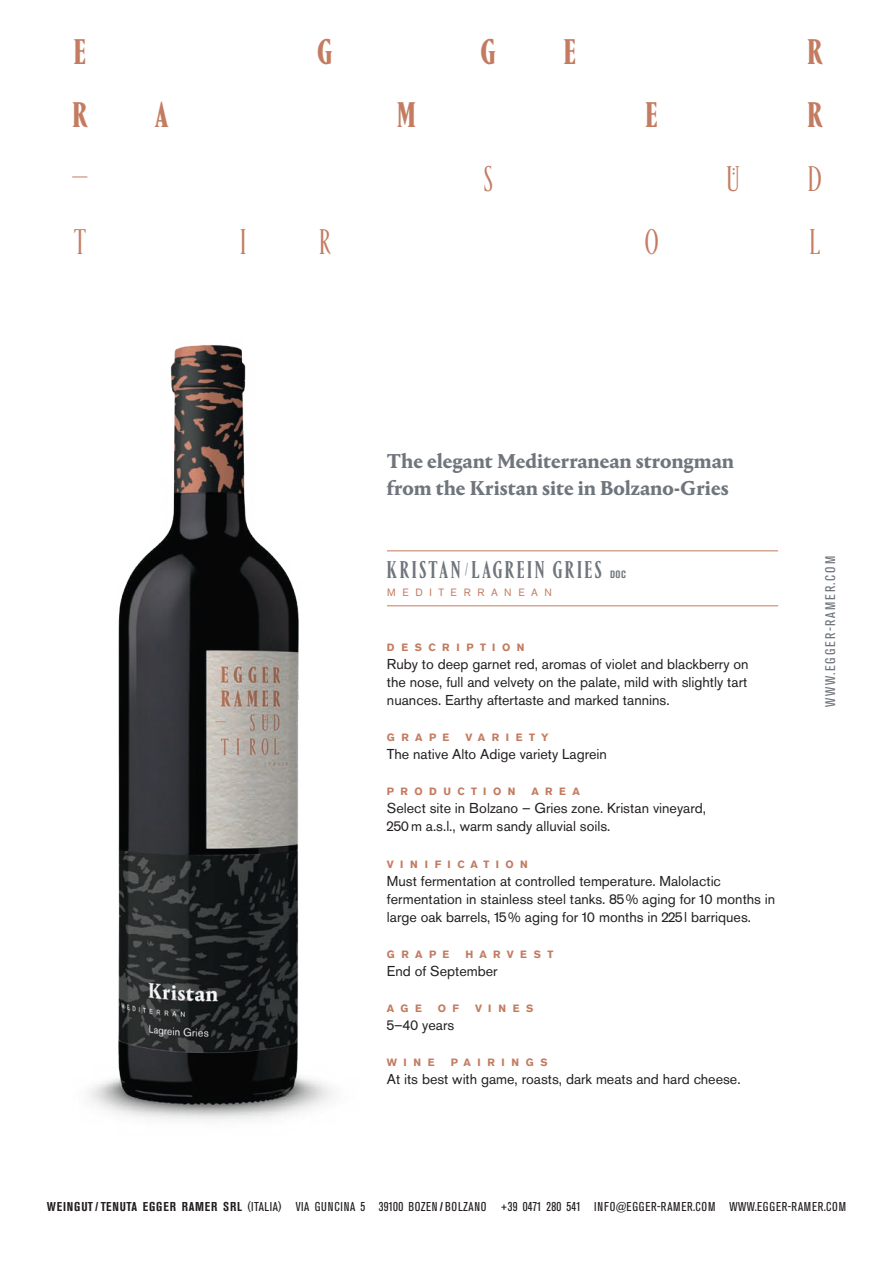
<style>
.page{position:relative;width:893px;height:1263px;background:#fff}
.page>*{position:absolute;margin:0;border:0;box-sizing:border-box;transform-origin:0 0}
.t1{font:700 37.5px "Portrait Cond";color:#c37c61}
.t2{font:300 37.5px "Portrait Cond";color:#c37c61}
.t3{font:500 25.5px "Portrait Cond";letter-spacing:.105em;color:#6f757c}
.t4{font:700 21px/27.2px "Portrait Text";letter-spacing:-.005em;color:#6f757c}
.t5{font:14.25px/18px "Akzidenz Grotesk Pro";color:#231f20}
.t6{font:condensed 13.8px "Akzidenz Grotesk Pro";letter-spacing:.12em;color:#6f757c;scale:1.05 1}
.t7{font:condensed 12.75px "Akzidenz Grotesk Pro";letter-spacing:.05em;color:#231f20}
.t8{font:700 10.5px "Akzidenz Grotesk Pro";letter-spacing:.6em;color:#c37c61}
.t9{font:10.5px "Akzidenz Grotesk Pro";letter-spacing:.62em;color:#c37c61}
.t10{font:700 10.5px "Akzidenz Grotesk Pro";letter-spacing:.62em;color:#c37c61}
.t11{font:700 10.5px "Akzidenz Grotesk Pro";letter-spacing:.64em;color:#c37c61}
.t12{font:700 condensed 10.5px "Akzidenz Grotesk Pro";color:#6f757c}
.s1{font-weight:700}
</style>
<div class="page">
<img style="left:88px;top:345px;width:245px;height:775px">
<hr style="left:387px;top:550px;width:391px;height:1px;background:#c37c61">
<hr style="left:387px;top:605px;width:391px;height:1px;background:#c37c61">
<h1 class="t1" style="left:74px;top:29px;width:13px">E</h1>
<h1 class="t1" style="left:318px;top:29px;width:16px">G</h1>
<h1 class="t1" style="left:481px;top:29px;width:16px">G</h1>
<h1 class="t1" style="left:564px;top:29px;width:13px">E</h1>
<h1 class="t1" style="left:807px;top:29px;width:16px">R</h1>
<h1 class="t1" style="left:73px;top:92px;width:16px">R</h1>
<h1 class="t1" style="left:155px;top:92px;width:15px">A</h1>
<h1 class="t1" style="left:397px;top:92px;width:20px">M</h1>
<h1 class="t1" style="left:645px;top:92px;width:13px">E</h1>
<h1 class="t1" style="left:807px;top:92px;width:16px">R</h1>
<h1 class="t2" style="left:72px;top:153px;width:18px">—</h1>
<h1 class="t2" style="left:484px;top:157px;width:11px">S</h1>
<h1 class="t2" style="left:727px;top:157px;width:15px">U</h1>
<h1 class="t2" style="left:808px;top:157px;width:15px">D</h1>
<h1 class="t2" style="left:74px;top:221px;width:14px">T</h1>
<h1 class="t2" style="left:240px;top:221px;width:8px">I</h1>
<h1 class="t2" style="left:319px;top:221px;width:13px">R</h1>
<h1 class="t2" style="left:645px;top:221px;width:15px">O</h1>
<h1 class="t2" style="left:809px;top:221px;width:12px">L</h1>
<h3 class="t4" style="left:387px;top:446px;width:349px">The elegant Mediterranean strongman from the Kristan site in Bolzano-Gries</h3>
<h2 class="t3" style="left:387px;top:555px;width:216px">KRISTAN <sup>/</sup>LAGREIN GRIES</h2>
<p class="t12" style="left:610px;top:568px;width:17px">DOC</p>
<p class="t9" style="left:387px;top:586px;width:166px">MEDITERRANEAN</p>
<p class="t10" style="left:387px;top:640px;width:139px">DESCRIPTION</p>
<p class="t5" style="left:387px;top:655px;width:363px;text-align:justify">Ruby to deep garnet red, aromas of violet and blackberry on the nose, full and velvety on the palate, mild with slightly tart nuances. Earthy aftertaste and marked tannins.</p>
<p class="t8" style="left:387px;top:730px;width:64px">GRAPE</p>
<p class="t8" style="left:465px;top:730px;width:85px">VARIETY</p>
<p class="t5" style="left:387px;top:745px;width:222px">The native Alto Adige variety Lagrein</p>
<p class="t8" style="left:387px;top:785px;width:130px">PRODUCTION</p>
<p class="t8" style="left:531px;top:785px;width:50px">AREA</p>
<p class="t5" style="left:387px;top:799px;width:321px">Select site in Bolzano – Gries zone. Kristan vineyard,<br>250m a.s.l., warm sandy alluvial soils.</p>
<p class="t8" style="left:387px;top:857px;width:142px">VINIFICATION</p>
<p class="t5" style="left:387px;top:871px;width:390px">Must fermentation at controlled temperature. Malolactic fermentation in stainless steel tanks. 85% aging for 10 months in large oak barrels, 15% aging for 10 months in 225l barriques.</p>
<p class="t8" style="left:387px;top:947px;width:64px">GRAPE</p>
<p class="t8" style="left:465px;top:947px;width:89px">HARVEST</p>
<p class="t5" style="left:387px;top:962px;width:112px">End of September</p>
<p class="t8" style="left:387px;top:1001px;width:36px">AGE</p>
<p class="t8" style="left:438px;top:1001px;width:23px">O F</p>
<p class="t8" style="left:475px;top:1001px;width:60px">VINES</p>
<p class="t5" style="left:387px;top:1016px;width:69px">5–40 years</p>
<p class="t8" style="left:387px;top:1056px;width:49px">WINE</p>
<p class="t11" style="left:451px;top:1056px;width:98px">PAIRINGS</p>
<p class="t5" style="left:387px;top:1070px;width:355px">At its best with game, roasts, dark meats and hard cheese.</p>
<p class="t6" style="left:821px;top:707px;width:145px;rotate:-90deg">WWW.EGGER-RAMER.COM</p>
<p class="t7" style="left:47px;top:1198px;width:801px"><span class="s1">WEINGUT/TENUTA EGGER RAMER SRL</span> (ITALIA) VIA GUNCINA 5 39100 BOZEN <span class="s1">/</span> BOLZANO +39 0471 280 541 INFO@EGGER-RAMER.COM WWW.EGGER-RAMER.COM</p>
</div>
